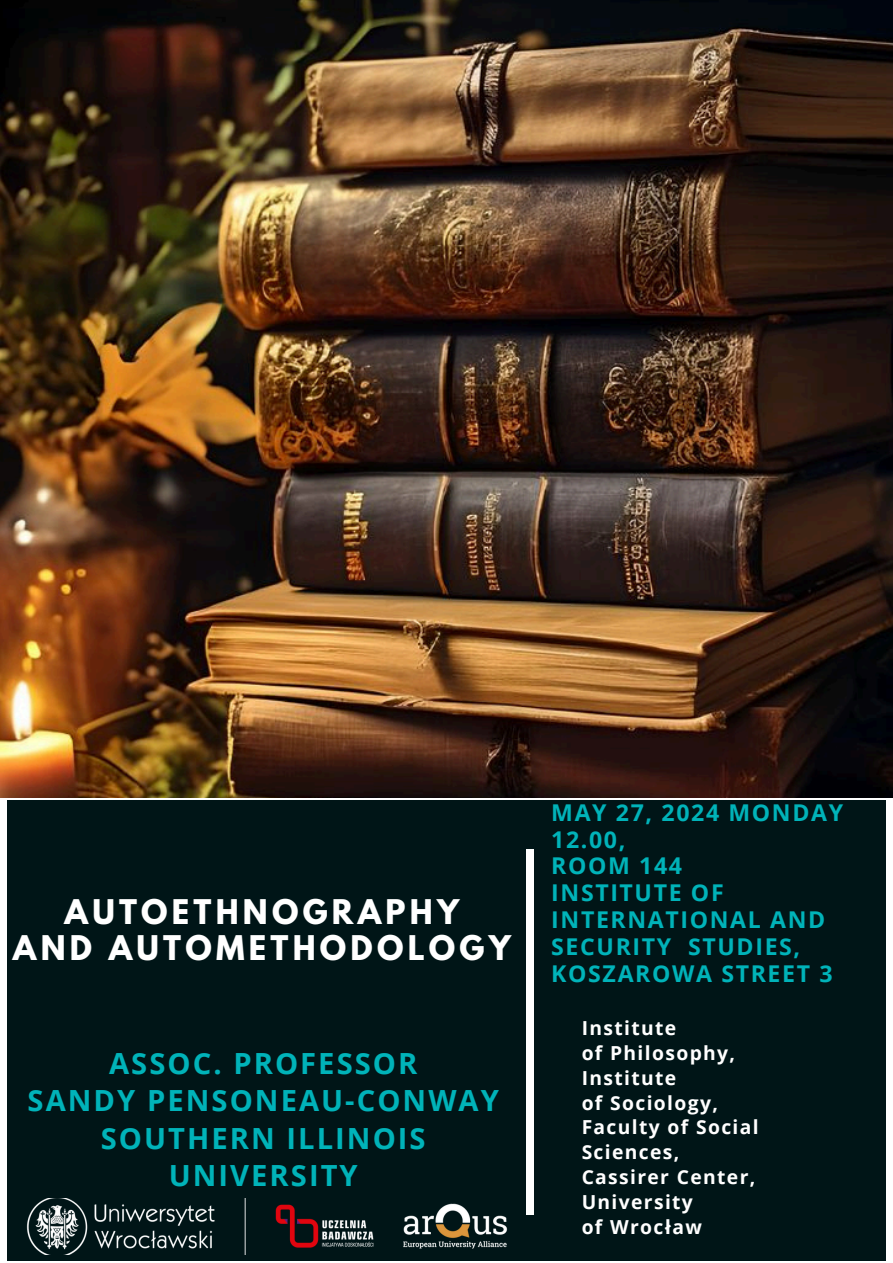
<style>
.page{position:relative;width:893px;height:1263px;background:#fff}
.page>*{position:absolute;margin:0;border:0;box-sizing:border-box;transform-origin:0 0}
.t1{font:700 30.15px/36px "League Spartan";letter-spacing:.14em;color:#fff;text-align:center}
.t2{font:700 29.17px/37.1px "Open Sans";letter-spacing:.07em;color:#00b3b9;text-align:center}
.t3{font:700 23.1px/26.8px "Open Sans";letter-spacing:.07em;color:#00b3b9}
.t4{font:700 19.27px/24.8px "Open Sans";letter-spacing:.07em;color:#fff}
</style>
<div class="page">
<img style="left:0;top:0;width:893px;height:798px">
<div style="left:7px;top:800px;width:879px;height:460px;background:#001517"></div>
<div style="left:526px;top:849px;width:7px;height:365px;background:#fff"></div>
<img style="left:26px;top:1198px;width:507px;height:57px">
<p class="t1" style="left:13px;top:898px;width:499px">AUTOETHNOGRAPHY<br>AND AUTOMETHODOLOGY</p>
<p class="t2" style="left:28px;top:1044px;width:473px">ASSOC. PROFESSOR<br>SANDY PENSONEAU-CONWAY<br>SOUTHERN ILLINOIS<br>UNIVERSITY</p>
<p class="t3" style="left:551px;top:798px;width:293px">MAY 27, 2024 MONDAY<br>12.00,<br>ROOM 144<br>INSTITUTE OF<br>INTERNATIONAL AND<br>SECURITY STUDIES,<br>KOSZAROWA STREET 3</p>
<h1 class="t4" style="left:581px;top:1015px;width:96px">Institute</h1>
<h1 class="t4" style="left:581px;top:1040px;width:155px">of Philosophy,<br>Institute</h1>
<p class="t4" style="left:581px;top:1090px;width:138px">of Sociology,</p>
<p class="t4" style="left:581px;top:1114px;width:179px">Faculty of Social<br>Sciences,</p>
<p class="t4" style="left:581px;top:1164px;width:175px">Cassirer Center,</p>
<p class="t4" style="left:581px;top:1189px;width:113px">University</p>
<p class="t4" style="left:581px;top:1213px;width:122px">of Wrocław</p>
</div>
